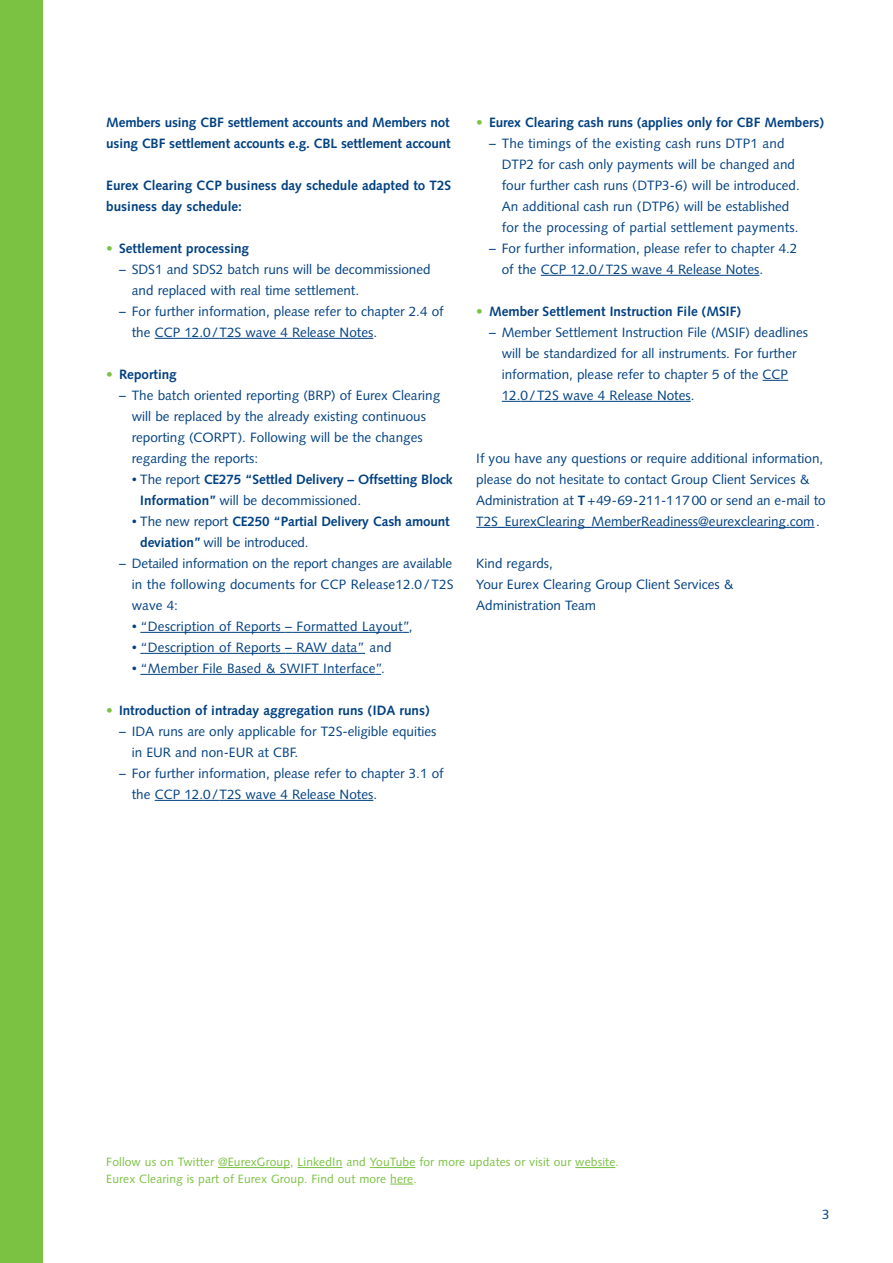
<style>
.page{position:relative;width:893px;height:1263px;background:#fff}
.page>*{position:absolute;margin:0;border:0;box-sizing:border-box;transform-origin:0 0}
.t1{font:13.5px/21px "Syntax";color:#014081}
.t2{font:700 13.5px/21px "Syntax";letter-spacing:-.005em;color:#014081}
.t3{font:12px/16.5px "Syntax";letter-spacing:.01em;color:#7bc142}
.s1{font-weight:400;color:#7bc142}
.s2{font-weight:400;font-size:10.5px}
.s3{font-weight:400}
.s4{font-size:10.5px}
.s5{font-weight:700}
</style>
<div class="page">
<div style="left:0;top:0;width:43px;height:1263px;background:#7bc142"></div>
<hr style="left:218px;top:1167px;width:72px;height:1px;background:#7bc142">
<hr style="left:297px;top:1167px;width:45px;height:1px;background:#7bc142">
<hr style="left:370px;top:1167px;width:45px;height:1px;background:#7bc142">
<hr style="left:575px;top:1167px;width:40px;height:1px;background:#7bc142">
<svg style="left:390px;top:1184px;width:23px;height:1px"></svg>
<hr style="left:155px;top:338px;width:48px;height:1px;background:#014081">
<svg style="left:203px;top:338px;width:17px;height:1px"></svg>
<hr style="left:220px;top:338px;width:153px;height:1px;background:#014081">
<hr style="left:140px;top:632px;width:145px;height:1px;background:#014081">
<hr style="left:292px;top:632px;width:111px;height:1px;background:#014081">
<hr style="left:140px;top:653px;width:145px;height:1px;background:#014081">
<hr style="left:292px;top:653px;width:73px;height:1px;background:#014081">
<hr style="left:140px;top:674px;width:236px;height:1px;background:#014081">
<hr style="left:155px;top:800px;width:48px;height:1px;background:#014081">
<svg style="left:203px;top:800px;width:17px;height:1px"></svg>
<hr style="left:220px;top:800px;width:153px;height:1px;background:#014081">
<hr style="left:541px;top:275px;width:48px;height:1px;background:#014081">
<svg style="left:589px;top:275px;width:17px;height:1px"></svg>
<hr style="left:606px;top:275px;width:153px;height:1px;background:#014081">
<svg style="left:763px;top:380px;width:25px;height:1px"></svg>
<svg style="left:502px;top:401px;width:35px;height:1px"></svg>
<hr style="left:537px;top:401px;width:154px;height:1px;background:#014081">
<hr style="left:476px;top:527px;width:327px;height:1px;background:#014081">
<p class="t2" style="left:106px;top:113px;width:346px">Members using CBF settlement accounts and Members not using CBF settlement accounts e.g. CBL settlement account</p>
<p class="t2" style="left:106px;top:176px;width:346px">Eurex Clearing CCP business day schedule adapted to T2S business day schedule:</p>
<p class="t2" style="left:106px;top:239px;width:144px"><span class="s1">•</span> Settlement processing</p>
<p class="t1" style="left:132px;top:260px;width:300px;text-indent:-13px">– SDS1 and SDS2 batch runs will be decommissioned and replaced with real time settlement.</p>
<p class="t1" style="left:132px;top:302px;width:313px;text-indent:-13px">– For further information, please refer to chapter 2.4 of the CCP 12.0/T2S wave 4 Release Notes.</p>
<p class="t2" style="left:106px;top:365px;width:72px"><span class="s1">•</span> Reporting</p>
<p class="t1" style="left:132px;top:386px;width:310px;text-indent:-13px">– The batch oriented reporting (BRP) of Eurex Clearing will be replaced by the already existing continuous reporting (CORPT). Following will be the changes regarding the reports:</p>
<p class="t2" style="left:140px;top:470px;width:314px;text-indent:-9px"><span class="s2">•</span> <span class="s3">The report</span> CE275 “Settled Delivery – Offsetting Block<br>Information” <span class="s3">will be decommissioned.</span></p>
<p class="t2" style="left:140px;top:512px;width:311px;text-indent:-9px"><span class="s2">•</span> <span class="s3">The new report</span> CE250 “Partial Delivery Cash amount deviation” <span class="s3">will be introduced.</span></p>
<p class="t1" style="left:132px;top:554px;width:323px;text-align:justify;text-indent:-13px">– Detailed information on the report changes are available in the following documents for CCP Release12.0/T2S wave 4:</p>
<p class="t1" style="left:132px;top:617px;width:282px"><span class="s4">•</span> “Description of Reports – Formatted Layout”,</p>
<p class="t1" style="left:132px;top:638px;width:261px"><span class="s4">•</span> “Description of Reports – RAW data” and</p>
<p class="t1" style="left:132px;top:659px;width:254px"><span class="s4">•</span> “Member File Based &amp; SWIFT Interface”.</p>
<p class="t2" style="left:106px;top:701px;width:325px"><span class="s1">•</span> Introduction of intraday aggregation runs (IDA runs)</p>
<p class="t1" style="left:132px;top:722px;width:306px;text-indent:-13px">– IDA runs are only applicable for T2S-eligible equities in EUR and non-EUR at CBF.</p>
<p class="t1" style="left:132px;top:764px;width:313px;text-indent:-13px">– For further information, please refer to chapter 3.1 of the CCP 12.0/T2S wave 4 Release Notes.</p>
<p class="t2" style="left:476px;top:113px;width:349px"><span class="s1">•</span> Eurex Clearing cash runs (applies only for CBF Members)</p>
<p class="t1" style="left:502px;top:134px;width:299px;text-indent:-13px">– The timings of the existing cash runs DTP1 and DTP2 for cash only payments will be changed and four further cash runs (DTP3-6) will be introduced.<br>An additional cash run (DTP6) will be established for the processing of partial settlement payments.</p>
<p class="t1" style="left:502px;top:239px;width:297px;text-indent:-13px">– For further information, please refer to chapter 4.2 of the CCP 12.0/T2S wave 4 Release Notes.</p>
<p class="t2" style="left:476px;top:302px;width:266px"><span class="s1">•</span> Member Settlement Instruction File (MSIF)</p>
<p class="t1" style="left:502px;top:323px;width:308px;text-indent:-13px">– Member Settlement Instruction File (MSIF) deadlines will be standardized for all instruments. For further information, please refer to chapter 5 of the CCP 12.0/T2S wave 4 Release Notes.</p>
<p class="t1" style="left:476px;top:449px;width:351px">If you have any questions or require additional information, please do not hesitate to contact Group Client Services &amp; Administration at <span class="s5">T</span> +49-69-211-117 00 or send an e-mail to T2S_EurexClearing_MemberReadiness@eurexclearing.com.</p>
<p class="t1" style="left:476px;top:554px;width:259px">Kind regards,<br>Your Eurex Clearing Group Client Services &amp;<br>Administration Team</p>
<p class="t3" style="left:106px;top:1155px;width:514px">Follow us on Twitter @EurexGroup, LinkedIn and YouTube for more updates or visit our website.<br>Eurex Clearing is part of Eurex Group. Find out more here.</p>
<p class="t1" style="left:822px;top:1205px;width:9px">3</p>
</div>
